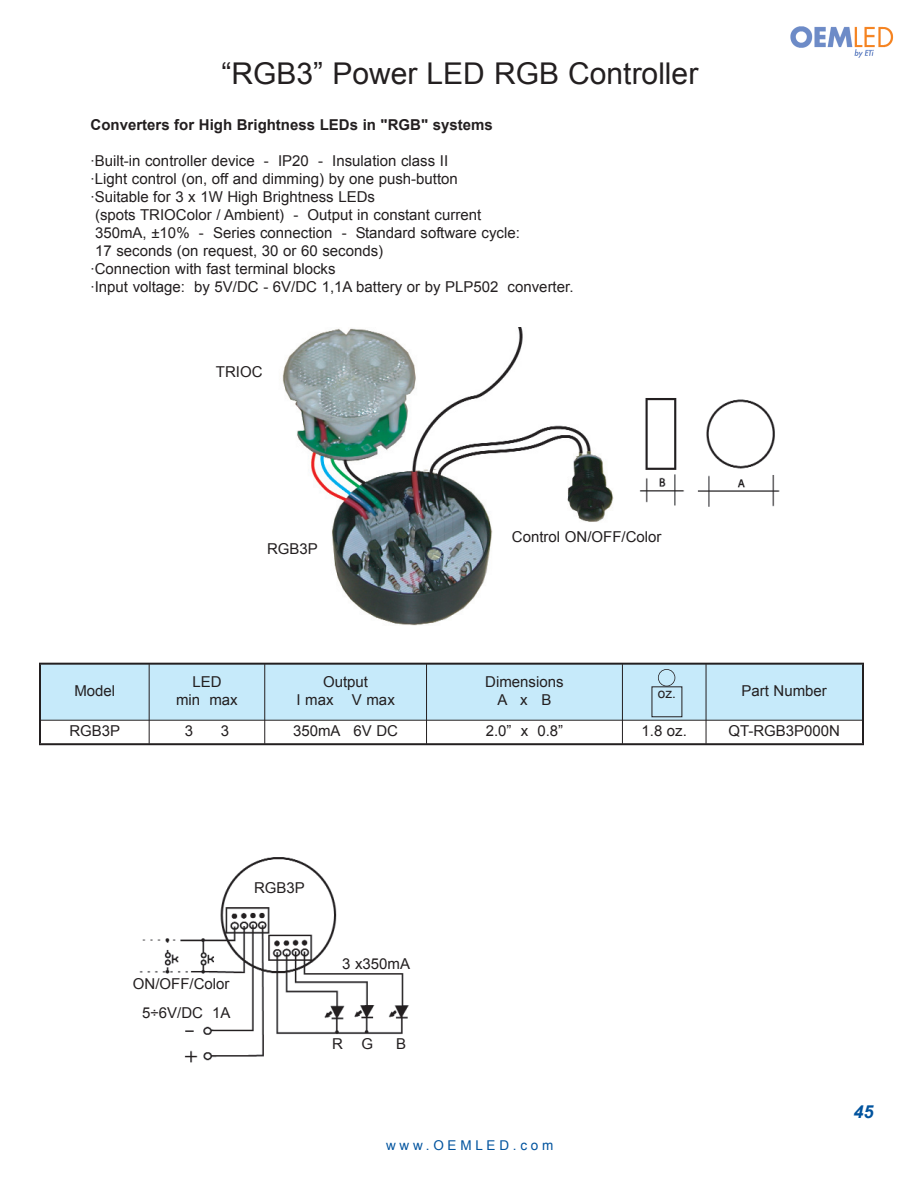
<style>
.page{position:relative;width:918px;height:1188px;background:#fff}
.page>*{position:absolute;margin:0;border:0;box-sizing:border-box;transform-origin:0 0}
.t1{font:30px "Arial";color:#231f20}
.t2{font:italic 700 18px "Arial";color:#01539e}
.t3{font:15px/18px "Arial";color:#231f20;text-align:center}
.t4{font:700 15px "Arial";color:#231f20}
.t5{font:13.5px "Arial";letter-spacing:.28em;color:#01539e}
.t6{font:13.5px "Arial";color:#231f20}
</style>
<div class="page">
<img style="left:790px;top:26px;width:104px;height:32px">
<img style="left:282px;top:327px;width:332px;height:299px">
<img style="left:639px;top:398px;width:141px;height:109px">
<img style="left:139px;top:857px;width:270px;height:206px">
<div style="left:39px;top:663px;width:825px;height:82px;border:2px solid #231f20"></div>
<div style="left:40px;top:664px;width:109px;height:56px;background:#c6eafa"></div>
<div style="left:149px;top:664px;width:116px;height:56px;background:#c6eafa"></div>
<div style="left:265px;top:664px;width:162px;height:56px;background:#c6eafa"></div>
<div style="left:427px;top:664px;width:195px;height:56px;background:#c6eafa"></div>
<div style="left:622px;top:664px;width:240px;height:56px;background:#c6eafa"></div>
<div style="left:40px;top:720px;width:109px;height:24px;background:#fff"></div>
<div style="left:149px;top:720px;width:116px;height:24px;background:#fff"></div>
<div style="left:265px;top:720px;width:162px;height:24px;background:#fff"></div>
<div style="left:427px;top:720px;width:195px;height:24px;background:#fff"></div>
<div style="left:622px;top:720px;width:84px;height:24px;background:#fff"></div>
<div style="left:706px;top:720px;width:156px;height:24px;background:#fff"></div>
<hr style="left:40px;top:664px;width:1px;height:80px;background:#231f20">
<hr style="left:149px;top:664px;width:1px;height:80px;background:#231f20">
<hr style="left:264px;top:664px;width:1px;height:80px;background:#231f20">
<hr style="left:426px;top:664px;width:1px;height:80px;background:#231f20">
<hr style="left:622px;top:664px;width:1px;height:80px;background:#231f20">
<hr style="left:706px;top:664px;width:1px;height:80px;background:#231f20">
<hr style="left:862px;top:664px;width:1px;height:80px;background:#231f20">
<hr style="left:40px;top:664px;width:822px;height:1px;background:#231f20">
<hr style="left:40px;top:720px;width:822px;height:1px;background:#231f20">
<hr style="left:40px;top:743px;width:822px;height:1px;background:#231f20">
<div style="left:652px;top:686px;width:30px;height:31px;border:1px solid #231f20"></div>
<div style="left:658px;top:669px;width:17px;height:17px;border:2px solid #231f20;border-radius:50%"></div>
<h1 class="t1" style="left:222px;top:56px;width:478px">“RGB3” Power LED RGB Controller</h1>
<p class="t4" style="left:91px;top:116px;width:404px">Converters for High Brightness LEDs in "RGB" systems</p>
<p class="t3" style="left:91px;top:152px;width:359px">·Built-in controller device - IP20 - Insulation class II</p>
<p class="t3" style="left:91px;top:170px;width:369px">·Light control (on, off and dimming) by one push-button</p>
<p class="t3" style="left:91px;top:188px;width:286px">·Suitable for 3 x 1W High Brightness LEDs</p>
<p class="t3" style="left:95px;top:206px;width:388px">(spots TRIOColor / Ambient) - Output in constant current</p>
<p class="t3" style="left:95px;top:224px;width:426px">350mA, ±10% - Series connection - Standard software cycle:</p>
<p class="t3" style="left:95px;top:242px;width:290px">17 seconds (on request, 30 or 60 seconds)</p>
<p class="t3" style="left:91px;top:260px;width:247px">·Connection with fast terminal blocks</p>
<p class="t3" style="left:91px;top:278px;width:484px">·Input voltage: by 5V/DC - 6V/DC 1,1A battery or by PLP502 converter.</p>
<p class="t3" style="left:216px;top:363px;width:48px">TRIOC</p>
<p class="t3" style="left:267px;top:540px;width:52px">RGB3P</p>
<p class="t3" style="left:512px;top:528px;width:151px">Control ON/OFF/Color</p>
<p class="t3" style="left:74px;top:682px;width:42px">Model</p>
<p class="t3" style="left:176px;top:673px;width:63px">LED<br>min max</p>
<p class="t3" style="left:296px;top:673px;width:100px">Output<br>I max V max</p>
<p class="t3" style="left:485px;top:673px;width:80px">Dimensions<br>A x B</p>
<p class="t3" style="left:742px;top:682px;width:87px">Part Number</p>
<p class="t3" style="left:69px;top:722px;width:52px">RGB3P</p>
<p class="t3" style="left:185px;top:722px;width:10px">3</p>
<p class="t3" style="left:221px;top:722px;width:10px">3</p>
<p class="t3" style="left:293px;top:722px;width:107px">350mA 6V DC</p>
<p class="t3" style="left:486px;top:722px;width:79px">2.0” x 0.8”</p>
<p class="t3" style="left:642px;top:722px;width:47px">1.8 oz.</p>
<p class="t3" style="left:728px;top:722px;width:113px">QT-RGB3P000N</p>
<p class="t6" style="left:658px;top:686px;width:20px">oz.</p>
<p class="t3" style="left:254px;top:879px;width:52px">RGB3P</p>
<p class="t3" style="left:133px;top:969px;width:99px;line-height:29.4px;text-align:right">ON/OFF/Color<br>5÷6V/DC 1A</p>
<p class="t3" style="left:342px;top:955px;width:69px">3 x350mA</p>
<p class="t3" style="left:332px;top:1035px;width:42px">R G</p>
<p class="t3" style="left:396px;top:1035px;width:12px">B</p>
<p class="t5" style="left:386px;top:1138px;width:169px">www.OEMLED.com</p>
<p class="t2" style="left:854px;top:1102px;width:22px">45</p>
</div>
